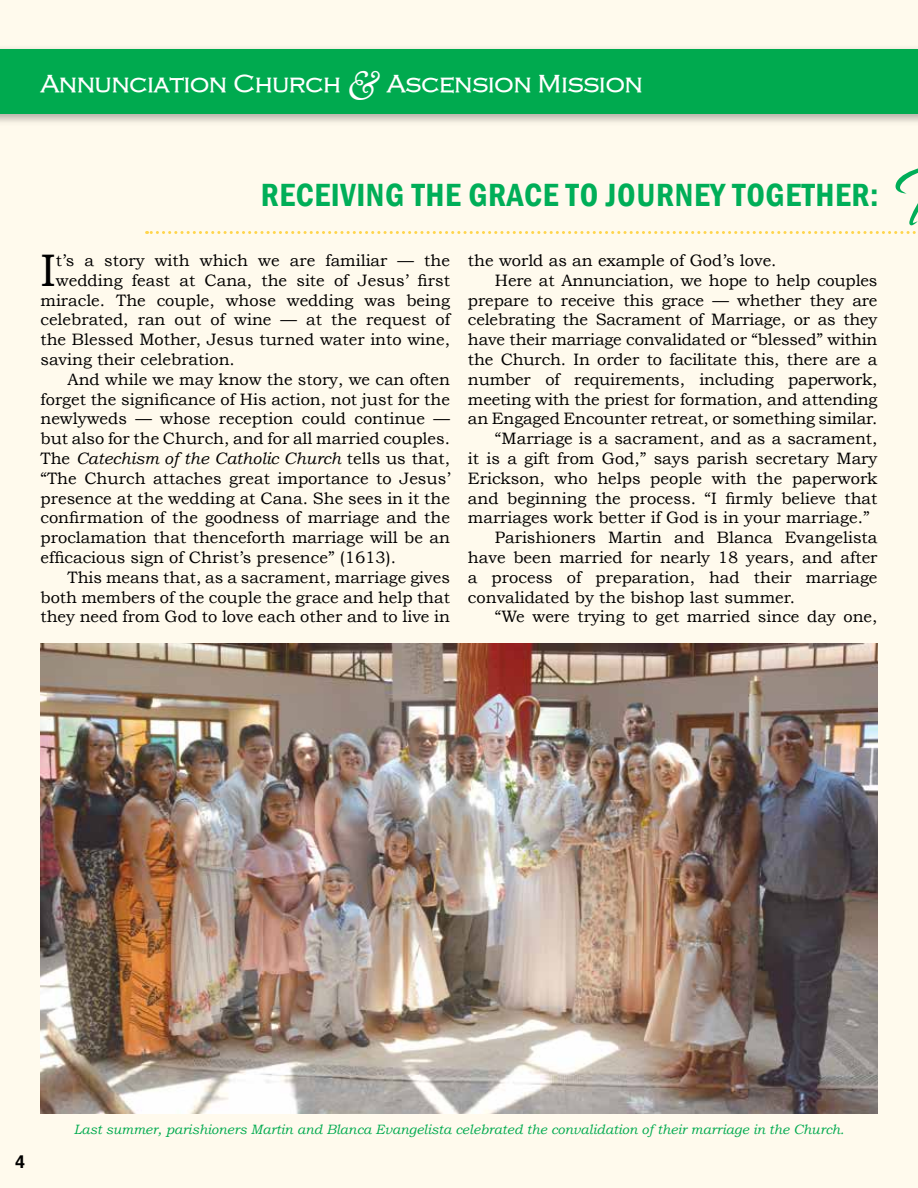
<style>
.page{position:relative;width:918px;height:1188px;background:#fffaed}
.page>*{position:absolute;margin:0;border:0;box-sizing:border-box;transform-origin:0 0}
.t1{font:45.6px "Bookman Old Style";color:#000}
.t2{font:600 condensed 33px "Franklin Gothic";letter-spacing:.02em;color:#00ae58}
.t3{font:25.5px "HANA Bold";color:#fff}
.t4{font:700 18px "Helvetica";color:#000}
.t5{font:16.5px "Bookman Old Style";color:#000}
.t6{font:italic 16.5px "Bookman Old Style";color:#000}
.t7{font:italic 13.5px "Bookman Old Style";color:#00aa4f}
.s1{font-family:"Goudy Old Style BT";font-style:italic;font-size:40.5px}
.s2{font-style:normal}
</style>
<div class="page">
<div style="left:0;top:45px;width:918px;height:81px;background:#000;opacity:.3"></div>
<div style="left:0;top:50px;width:918px;height:64px;background:#00aa4f"></div>
<svg style="left:147px;top:231px;width:769px;height:3px"></svg>
<img style="left:40px;top:644px;width:838px;height:470px">
<h3 class="t3" style="left:40px;top:67px;width:604px">Annunciation Church <span class="s1">&amp;</span> Ascension Mission</h3>
<h2 class="t2" style="left:261px;top:173px;width:619px">RECEIVING THE GRACE TO JOURNEY TOGETHER:</h2>
<h1 class="t1" style="left:40px;top:244px;width:17px">I</h1>
<p class="t5" style="left:56px;top:251px;width:396px">t’s a story with which we are familiar — the</p>
<p class="t5" style="left:56px;top:271px;width:396px">wedding feast at Cana, the site of Jesus’ first</p>
<p class="t5" style="left:40px;top:291px;width:411px">miracle. The couple, whose wedding was being</p>
<p class="t5" style="left:40px;top:310px;width:411px">celebrated, ran out of wine — at the request of</p>
<p class="t5" style="left:40px;top:330px;width:411px">the Blessed Mother, Jesus turned water into wine,</p>
<p class="t5" style="left:40px;top:350px;width:196px">saving their celebration.</p>
<p class="t5" style="left:67px;top:370px;width:384px">And while we may know the story, we can often</p>
<p class="t5" style="left:40px;top:390px;width:411px">forget the significance of His action, not just for the</p>
<p class="t5" style="left:40px;top:409px;width:411px">newlyweds — whose reception could continue —</p>
<p class="t5" style="left:40px;top:429px;width:411px">but also for the Church, and for all married couples.</p>
<p class="t6" style="left:40px;top:447px;width:411px"><span class="s2">The</span> Catechism of the Catholic Church <span class="s2">tells us that,</span></p>
<p class="t5" style="left:40px;top:469px;width:411px">“The Church attaches great importance to Jesus’</p>
<p class="t5" style="left:40px;top:489px;width:411px">presence at the wedding at Cana. She sees in it the</p>
<p class="t5" style="left:40px;top:508px;width:411px">confirmation of the goodness of marriage and the</p>
<p class="t5" style="left:40px;top:528px;width:411px">proclamation that thenceforth marriage will be an</p>
<p class="t5" style="left:40px;top:548px;width:357px">efficacious sign of Christ’s presence” (1613).</p>
<p class="t5" style="left:67px;top:568px;width:384px">This means that, as a sacrament, marriage gives</p>
<p class="t5" style="left:40px;top:588px;width:411px">both members of the couple the grace and help that</p>
<p class="t5" style="left:40px;top:607px;width:411px">they need from God to love each other and to live in</p>
<p class="t5" style="left:468px;top:251px;width:310px">the world as an example of God’s love.</p>
<p class="t5" style="left:495px;top:271px;width:384px">Here at Annunciation, we hope to help couples</p>
<p class="t5" style="left:468px;top:291px;width:411px">prepare to receive this grace — whether they are</p>
<p class="t5" style="left:468px;top:310px;width:411px">celebrating the Sacrament of Marriage, or as they</p>
<p class="t5" style="left:468px;top:330px;width:411px">have their marriage convalidated or “blessed” within</p>
<p class="t5" style="left:468px;top:350px;width:411px">the Church. In order to facilitate this, there are a</p>
<p class="t5" style="left:468px;top:370px;width:411px">number of requirements, including paperwork,</p>
<p class="t5" style="left:468px;top:390px;width:411px">meeting with the priest for formation, and attending</p>
<p class="t5" style="left:468px;top:409px;width:411px">an Engaged Encounter retreat, or something similar.</p>
<p class="t5" style="left:495px;top:429px;width:384px">“Marriage is a sacrament, and as a sacrament,</p>
<p class="t5" style="left:468px;top:449px;width:411px">it is a gift from God,” says parish secretary Mary</p>
<p class="t5" style="left:468px;top:469px;width:411px">Erickson, who helps people with the paperwork</p>
<p class="t5" style="left:468px;top:489px;width:411px">and beginning the process. “I firmly believe that</p>
<p class="t5" style="left:468px;top:508px;width:403px">marriages work better if God is in your marriage.”</p>
<p class="t5" style="left:495px;top:528px;width:384px">Parishioners Martin and Blanca Evangelista</p>
<p class="t5" style="left:468px;top:548px;width:411px">have been married for nearly 18 years, and after</p>
<p class="t5" style="left:468px;top:568px;width:411px">a process of preparation, had their marriage</p>
<p class="t5" style="left:468px;top:588px;width:329px">convalidated by the bishop last summer.</p>
<p class="t5" style="left:495px;top:607px;width:384px">“We were trying to get married since day one,</p>
<p class="t4" style="left:15px;top:1147px;width:12px">4</p>
<p class="t7" style="left:74px;top:1120px;width:772px">Last summer, parishioners Martin and Blanca Evangelista celebrated the convalidation of their marriage in the Church.</p>
</div>
